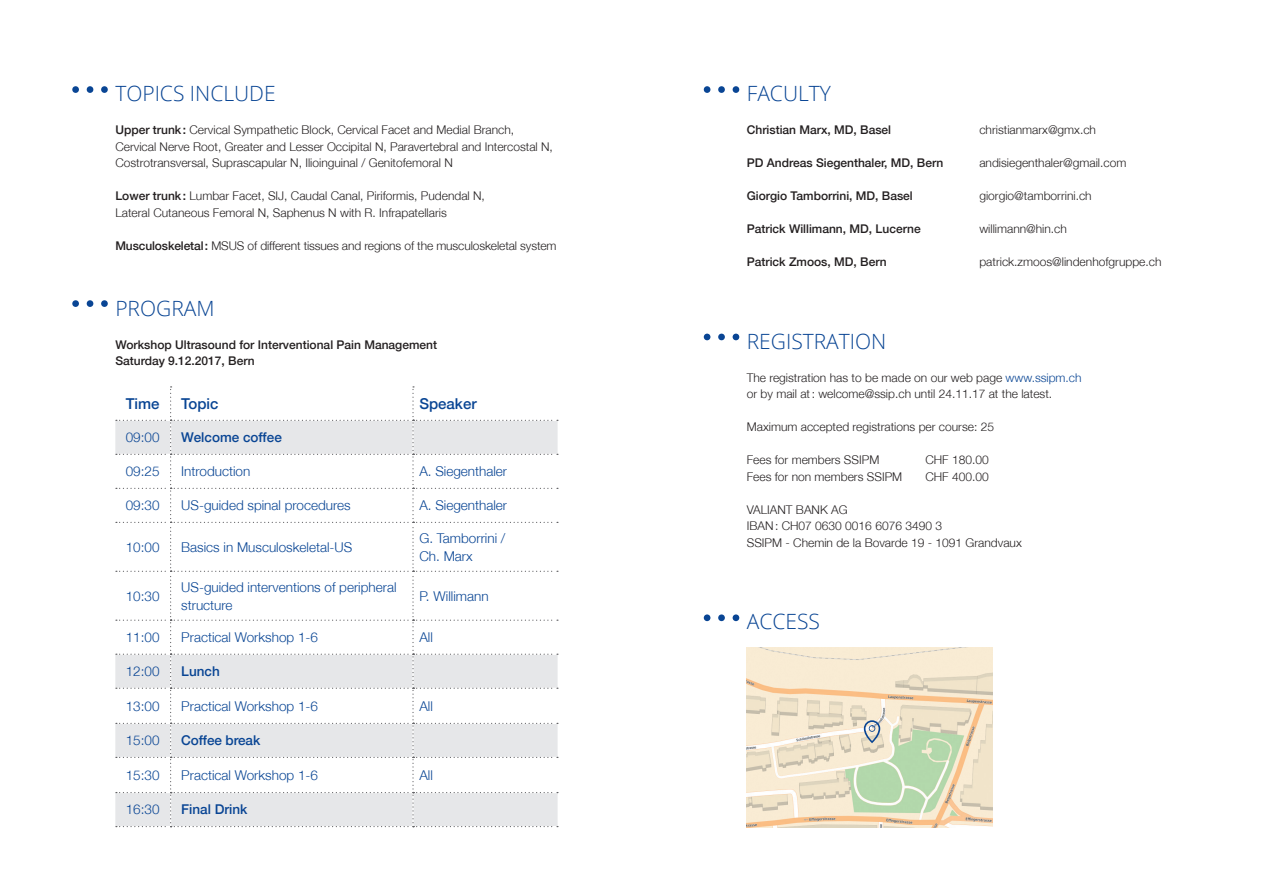
<style>
.page{position:relative;width:1263px;height:893px;background:#fff}
.page>*{position:absolute;margin:0;border:0;box-sizing:border-box;transform-origin:0 0}
.t1{font:300 21px "Open Sans";color:#094594}
.t2{font:500 15px "Helvetica 65";color:#094594}
.t3{font:300 13.5px/18px "Helvetica 45";color:#094594}
.t4{font:500 13.5px "Helvetica 65";color:#094594}
.t5{font:300 12px/16.5px "Helvetica 45";color:#231f20}
.t6{font:500 12px/16.5px "Helvetica 65";color:#231f20}
.s1{font-family:"Helvetica 65";font-weight:500}
.s2{color:#094594}
</style>
<div class="page">
<svg style="left:115px;top:386px;width:443px;height:441px"></svg>
<svg style="left:72px;top:86px;width:7px;height:7px"></svg>
<svg style="left:87px;top:86px;width:6px;height:7px"></svg>
<svg style="left:101px;top:86px;width:7px;height:7px"></svg>
<svg style="left:72px;top:300px;width:7px;height:7px"></svg>
<svg style="left:87px;top:300px;width:6px;height:7px"></svg>
<svg style="left:101px;top:300px;width:7px;height:7px"></svg>
<svg style="left:704px;top:86px;width:6px;height:7px"></svg>
<svg style="left:718px;top:86px;width:7px;height:7px"></svg>
<svg style="left:733px;top:86px;width:6px;height:7px"></svg>
<svg style="left:704px;top:334px;width:6px;height:6px"></svg>
<svg style="left:718px;top:334px;width:7px;height:6px"></svg>
<svg style="left:733px;top:334px;width:6px;height:6px"></svg>
<svg style="left:704px;top:614px;width:6px;height:7px"></svg>
<svg style="left:718px;top:614px;width:7px;height:7px"></svg>
<svg style="left:733px;top:614px;width:6px;height:7px"></svg>
<img style="left:746px;top:647px;width:247px;height:180px">
<svg style="left:864px;top:720px;width:16px;height:23px"></svg>
<h1 class="t1" style="left:115px;top:79px;width:162px">TOPICS I NCLU DE</h1>
<p class="t5" style="left:115px;top:121px;width:439px"><span class="s1">Upper trunk:</span> Cervical Sympathetic Block, Cervical Facet and Medial Branch,<br>Cervical Nerve Root, Greater and Lesser Occipital N, Paravertebral and Intercostal N,<br>Costrotransversal, Suprascapular N, Ilioinguinal / Genitofemoral N</p>
<p class="t5" style="left:115px;top:187px;width:371px"><span class="s1">Lower trunk:</span> Lumbar Facet, SIJ, Caudal Canal, Piriformis, Pudendal N,<br>Lateral Cutaneous Femoral N, Saphenus N with R. Infrapatellaris</p>
<p class="t5" style="left:115px;top:237px;width:443px"><span class="s1">Musculoskeletal:</span> MSUS of different tissues and regions of the musculoskeletal system</p>
<h1 class="t1" style="left:115px;top:294px;width:15px">PROGRA</h1>
<h1 class="t1" style="left:196px;top:294px;width:20px">M</h1>
<p class="t6" style="left:115px;top:336px;width:323px">Workshop Ultrasound for Interventional Pain Management<br>Saturday 9.12.2017, Bern</p>
<p class="t2" style="left:126px;top:394px;width:35px">Time</p>
<p class="t2" style="left:181px;top:394px;width:39px">Topic</p>
<p class="t2" style="left:419px;top:394px;width:59px">Speaker</p>
<p class="t3" style="left:126px;top:428px;width:35px">09:00</p>
<p class="t4" style="left:181px;top:429px;width:102px">Welcome coffee</p>
<p class="t3" style="left:126px;top:462px;width:35px">09:25</p>
<p class="t3" style="left:181px;top:462px;width:71px">Introduction</p>
<p class="t3" style="left:419px;top:462px;width:89px">A. Siegenthaler</p>
<p class="t3" style="left:126px;top:496px;width:35px">09:30</p>
<p class="t3" style="left:181px;top:496px;width:171px">US-guided spinal procedures</p>
<p class="t3" style="left:419px;top:496px;width:89px">A. Siegenthaler</p>
<p class="t3" style="left:126px;top:538px;width:35px">10:00</p>
<p class="t3" style="left:181px;top:538px;width:173px">Basics in Musculoskeletal-US</p>
<p class="t3" style="left:419px;top:529px;width:88px">G. Tamborrini /<br>Ch. Marx</p>
<p class="t3" style="left:126px;top:586px;width:35px">10:30</p>
<p class="t3" style="left:181px;top:577px;width:217px">US-guided interventions of peripheral structure</p>
<p class="t3" style="left:419px;top:586px;width:71px">P. Willimann</p>
<p class="t3" style="left:126px;top:628px;width:35px">11:00</p>
<p class="t3" style="left:181px;top:628px;width:138px">Practical Workshop 1-6</p>
<p class="t3" style="left:419px;top:628px;width:15px">All</p>
<p class="t3" style="left:126px;top:662px;width:35px">12:00</p>
<p class="t4" style="left:181px;top:663px;width:40px">Lunch</p>
<p class="t3" style="left:126px;top:696px;width:35px">13:00</p>
<p class="t3" style="left:181px;top:696px;width:138px">Practical Workshop 1-6</p>
<p class="t3" style="left:419px;top:696px;width:15px">All</p>
<p class="t3" style="left:126px;top:731px;width:35px">15:00</p>
<p class="t4" style="left:181px;top:732px;width:81px">Coffee break</p>
<p class="t3" style="left:126px;top:766px;width:35px">15:30</p>
<p class="t3" style="left:181px;top:766px;width:138px">Practical Workshop 1-6</p>
<p class="t3" style="left:419px;top:766px;width:15px">All</p>
<p class="t3" style="left:126px;top:800px;width:35px">16:30</p>
<p class="t4" style="left:181px;top:801px;width:68px">Final Drink</p>
<h1 class="t1" style="left:747px;top:79px;width:86px">FACULTY</h1>
<p class="t6" style="left:747px;top:121px;width:146px">Christian Marx, MD, Basel</p>
<p class="t5" style="left:979px;top:121px;width:118px">christianmarx@gmx.ch</p>
<p class="t6" style="left:747px;top:154px;width:198px">PD Andreas Siegenthaler, MD, Bern</p>
<p class="t5" style="left:979px;top:154px;width:148px">andisiegenthaler@gmail.com</p>
<p class="t6" style="left:747px;top:187px;width:167px">Giorgio Tamborrini, MD, Basel</p>
<p class="t5" style="left:979px;top:187px;width:114px">giorgio@tamborrini.ch</p>
<p class="t6" style="left:747px;top:220px;width:175px">Patrick Willimann, MD, Lucerne</p>
<p class="t5" style="left:979px;top:220px;width:89px">willimann@hin.ch</p>
<p class="t6" style="left:747px;top:253px;width:141px">Patrick Zmoos, MD, Bern</p>
<p class="t5" style="left:979px;top:253px;width:184px">patrick.zmoos@lindenhofgruppe.ch</p>
<h1 class="t1" style="left:747px;top:327px;width:141px">REGI STRATI ON</h1>
<p class="t5" style="left:747px;top:369px;width:336px">The registration has to be made on our web page <span class="s2">www.ssipm.ch </span>or by mail at: welcome@ssip.ch until 24.11.17 at the latest.</p>
<p class="t5" style="left:747px;top:418px;width:249px">Maximum accepted registrations per course: 25</p>
<p class="t5" style="left:747px;top:451px;width:134px">Fees for members SSIPM</p>
<p class="t5" style="left:925px;top:451px;width:65px">CHF 180.00</p>
<p class="t5" style="left:747px;top:468px;width:157px">Fees for non members SSIPM</p>
<p class="t5" style="left:925px;top:468px;width:65px">CHF 400.00</p>
<p class="t5" style="left:747px;top:501px;width:276px">VALIANT BANK AG<br>IBAN: CH07 0630 0016 6076 3490 3<br>SSIPM - Chemin de la Bovarde 19 - 1091 Grandvaux</p>
<h1 class="t1" style="left:747px;top:607px;width:51px">ACCESS</h1>
</div>
